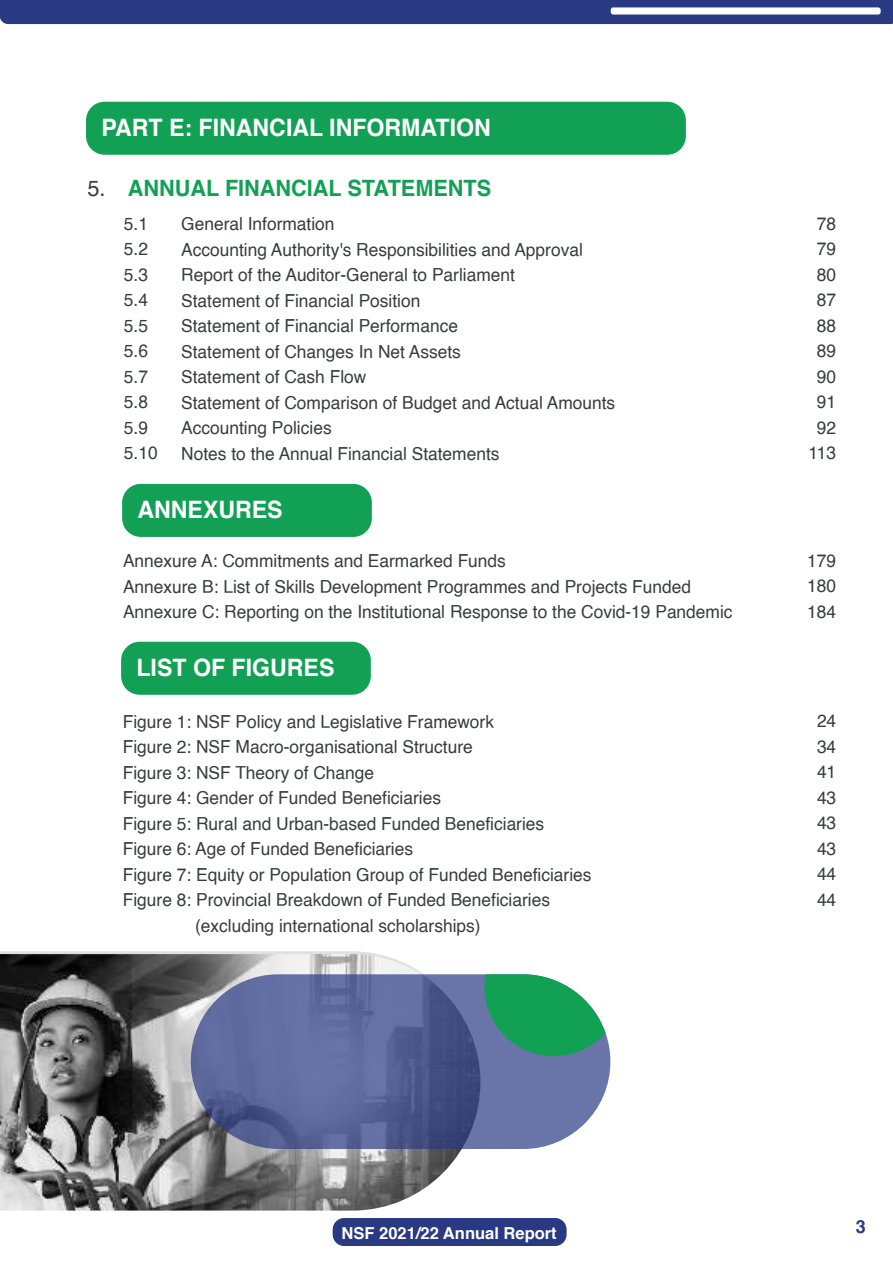
<style>
.page{position:relative;width:893px;height:1263px;background:#fff}
.page>*{position:absolute;margin:0;border:0;box-sizing:border-box;transform-origin:0 0}
.t1{font:700 24px "Helvetica";color:#fff;scale:.96 1}
.t2{font:700 22.5px "Helvetica";color:#12a154;scale:.96 1}
.t3{font:22.5px "Helvetica";color:#393c3f;scale:.96 1}
.t4{font:18px/25.5px "Helvetica";color:#393c3f;scale:.96 1}
.t5{font:700 18px "Helvetica";color:#293a83}
.t6{font:700 16.5px "Helvetica";color:#fff}
</style>
<div class="page">
<img style="left:0;top:954px;width:462px;height:256px">
<svg style="left:191px;top:974px;width:419px;height:175px;background:#636e9d"></svg>
<svg style="left:484px;top:974px;width:121px;height:82px;background:#3da676"></svg>
<div style="left:86px;top:102px;width:600px;height:53px;background:#12a154;border-radius:19px"></div>
<div style="left:122px;top:484px;width:250px;height:53px;background:#12a154;border-radius:19px"></div>
<div style="left:121px;top:642px;width:250px;height:53px;background:#12a154;border-radius:19px"></div>
<div style="left:0;top:0;width:893px;height:24px;background:#293a83"></div>
<div style="left:611px;top:7px;width:270px;height:8px;background:#fff;border-radius:3px"></div>
<div style="left:333px;top:1218px;width:234px;height:28px;background:#293a83;border-radius:12px"></div>
<h1 class="t1" style="left:101px;top:118px;width:407px">PART E: FINANCIAL INFORMATION</h1>
<p class="t3" style="left:87px;top:180px;width:20px">5.</p>
<p class="t2" style="left:128px;top:180px;width:380px">ANNUAL FINANCIAL STATEMENTS</p>
<p class="t4" style="left:181px;top:213px;width:454px">General Information<br>Accounting Authority's Responsibilities and Approval Report of the Auditor-General to Parliament<br>Statement of Financial Position<br>Statement of Financial Performance<br>Statement of Changes In Net Assets<br>Statement of Cash Flow<br>Statement of Comparison of Budget and Actual Amounts Accounting Policies<br>Notes to the Annual Financial Statements</p>
<p class="t4" style="left:124px;top:212px;width:37px">5.1<br>5.2<br>5.3<br>5.4<br>5.5<br>5.6<br>5.7<br>5.8<br>5.9<br>5.10</p>
<h1 class="t1" style="left:137px;top:501px;width:153px">ANNEXURES</h1>
<p class="t4" style="left:123px;top:550px;width:636px">Annexure A: Commitments and Earmarked Funds<br>Annexure B: List of Skills Development Programmes and Projects Funded<br>Annexure C: Reporting on the Institutional Response to the Covid-19 Pandemic</p>
<h1 class="t1" style="left:136px;top:658px;width:208px">LIST OF FIGURES</h1>
<p class="t4" style="left:123px;top:710px;width:388px">Figure 1: NSF Policy and Legislative Framework</p>
<p class="t4" style="left:123px;top:736px;width:366px">Figure 2: NSF Macro-organisational Structure</p>
<p class="t4" style="left:123px;top:761px;width:263px">Figure 3: NSF Theory of Change</p>
<p class="t4" style="left:123px;top:787px;width:333px">Figure 4: Gender of Funded Beneficiaries</p>
<p class="t4" style="left:123px;top:812px;width:440px">Figure 5: Rural and Urban-based Funded Beneficiaries</p>
<p class="t4" style="left:123px;top:838px;width:304px">Figure 6: Age of Funded Beneficiaries</p>
<p class="t4" style="left:123px;top:863px;width:490px">Figure 7: Equity or Population Group of Funded Beneficiaries</p>
<p class="t4" style="left:123px;top:889px;width:446px">Figure 8: Provincial Breakdown of Funded Beneficiaries</p>
<p class="t4" style="left:195px;top:914px;width:299px">(excluding international scholarships)</p>
<p class="t4" style="left:808px;top:212px;width:30px;text-align:center">78<br>79<br>80<br>87<br>88<br>89<br>90<br>91<br>92<br>113</p>
<p class="t4" style="left:807px;top:549px;width:32px;text-align:justify">179<br>180<br>184</p>
<p class="t4" style="left:817px;top:710px;width:22px;text-align:justify">24<br>34<br>41<br>43<br>43<br>43<br>44<br>44</p>
<p class="t6" style="left:342px;top:1227px;width:217px">NSF 2021/22 Annual Report</p>
<p class="t5" style="left:856px;top:1220px;width:12px">3</p>
</div>
